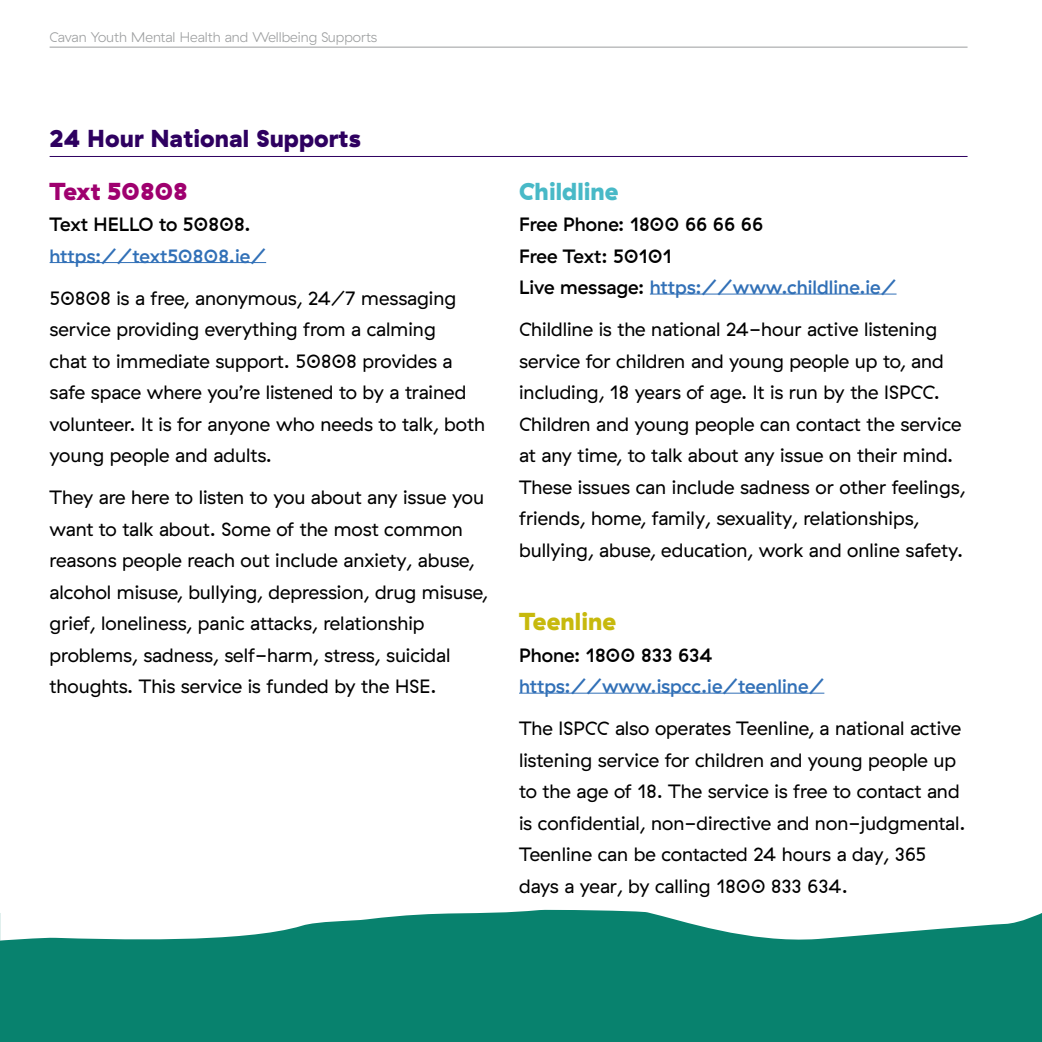
<style>
.page{position:relative;width:1042px;height:1042px;background:#fff}
.page>*{position:absolute;margin:0;border:0;box-sizing:border-box;transform-origin:0 0}
.t1{font:900 24.5px "GT Haptik";color:#2e0060}
.t2{font:900 24.5px "GT Haptik";letter-spacing:-.02em;color:#9f006f}
.t3{font:900 24.5px "GT Haptik";color:#48b9c7}
.t4{font:900 24.5px "GT Haptik";color:#c7b90d}
.t5{font:19.25px/31.5px "GT Haptik";color:#000}
.t6{font:500 19.25px/31.5px "GT Haptik";color:#000}
.t7{font:500 19.25px "GT Haptik";color:#3170b7}
.t8{font:300 14px "GT Haptik";color:#9c9e9f}
.s1{color:#3170b7}
</style>
<div class="page">
<hr style="left:50px;top:47px;width:917px;height:1px;background:#9c9e9f">
<hr style="left:1041px;top:0;width:1px;height:1042px;background:#48b9c7">
<hr style="left:50px;top:262px;width:216px;height:1px;background:#3170b7">
<hr style="left:650px;top:294px;width:246px;height:1px;background:#3170b7">
<hr style="left:519px;top:693px;width:305px;height:1px;background:#3170b7">
<svg style="left:0;top:909px;width:1042px;height:133px;background:#299281"></svg>
<hr style="left:50px;top:156px;width:917px;height:1px;background:#2e0060">
<p class="t8" style="left:50px;top:29px;width:329px">Cavan Youth Mental Health and Wellbeing Supports</p>
<p class="t1" style="left:50px;top:123px;width:312px">24 Hour National Supports</p>
<p class="t2" style="left:50px;top:175px;width:140px">Text 50808</p>
<p class="t6" style="left:50px;top:209px;width:203px">Text HELLO to 50808.</p>
<p class="t7" style="left:50px;top:244px;width:218px">https://text50808.ie/</p>
<p class="t5" style="left:50px;top:282px;width:437px">50808 is a free, anonymous, 24/7 messaging service providing everything from a calming<br>chat to immediate support. 50808 provides a safe space where you’re listened to by a trained volunteer. It is for anyone who needs to talk, both young people and adults.</p>
<p class="t5" style="left:50px;top:482px;width:440px">They are here to listen to you about any issue you want to talk about. Some of the most common reasons people reach out include anxiety, abuse, alcohol misuse, bullying, depression, drug misuse, grief, loneliness, panic attacks, relationship problems, sadness, self-harm, stress, suicidal thoughts. This service is funded by the HSE.</p>
<p class="t3" style="left:519px;top:175px;width:101px">Childline</p>
<p class="t6" style="left:519px;top:209px;width:379px">Free Phone: 1800 66 66 66<br>Free Text: 50101<br>Live message: <span class="s1">https://www.childline.ie/</span></p>
<p class="t5" style="left:519px;top:314px;width:448px">Childline is the national 24-hour active listening service for children and young people up to, and including, 18 years of age. It is run by the ISPCC.<br>Children and young people can contact the service at any time, to talk about any issue on their mind.<br>These issues can include sadness or other feelings, friends, home, family, sexuality, relationships, bullying, abuse, education, work and online safety.</p>
<p class="t4" style="left:519px;top:606px;width:99px">Teenline</p>
<p class="t6" style="left:519px;top:639px;width:195px">Phone: 1800 833 634</p>
<p class="t7" style="left:519px;top:675px;width:307px">https://www.ispcc.ie/teenline/</p>
<p class="t5" style="left:519px;top:713px;width:448px">The ISPCC also operates Teenline, a national active listening service for children and young people up to the age of 18. The service is free to contact and is confidential, non-directive and non-judgmental.<br>Teenline can be contacted 24 hours a day, 365 days a year, by calling 1800 833 634.</p>
</div>
